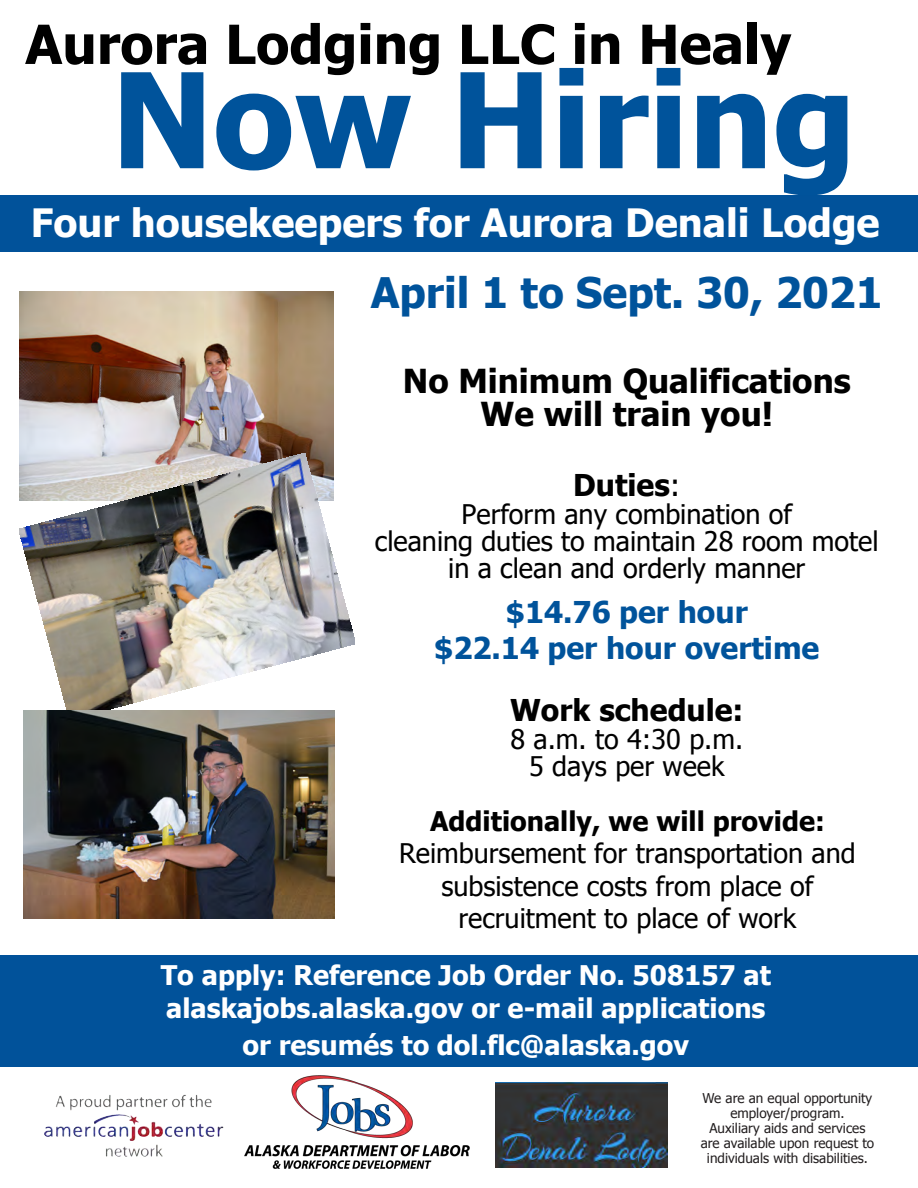
<style>
.page{position:relative;width:918px;height:1188px;background:#fff}
.page>*{position:absolute;margin:0;border:0;box-sizing:border-box;transform-origin:0 0}
.t1{font:700 132px "Tahoma";color:#00539b}
.t2{font:700 54px "Tahoma";color:#000}
.t3{font:700 42px "Tahoma";color:#00539b}
.t4{font:700 39px "Tahoma";color:#fff}
.t5{font:700 33px/33px "Tahoma";color:#000;text-align:center}
.t6{font:700 30px/36px "Tahoma";color:#00539b;text-align:center}
.t7{font:700 30px "Tahoma";color:#000}
.t8{font:27px/27px "Tahoma";color:#000;text-align:center}
.t9{font:700 27px/32.4px "Tahoma";color:#fff}
.t10{font:700 27px "Tahoma";color:#000}
.t11{font:13.5px/15px "Tahoma";color:#231f20;text-align:center}
.s1{font-weight:400}
</style>
<div class="page">
<img style="left:103px;top:1095px;width:100px;height:13px">
<div style="left:0;top:195px;width:918px;height:57px;background:#01529a"></div>
<div style="left:0;top:955px;width:918px;height:112px;background:#01529a"></div>
<img style="left:495px;top:1083px;width:172px;height:84px">
<img style="left:244px;top:1076px;width:226px;height:92px">
<img style="left:20px;top:292px;width:313px;height:161px">
<img style="left:19px;top:453px;width:336px;height:266px">
<img style="left:24px;top:711px;width:311px;height:207px">
<h2 class="t2" style="left:25px;top:6px;width:768px">Aurora Lodging LLC in Healy</h2>
<h1 class="t1" style="left:111px;top:28px;width:746px">Now Hiring</h1>
<h3 class="t4" style="left:31px;top:196px;width:851px">Four housekeepers for Aurora Denali Lodge</h3>
<h3 class="t3" style="left:371px;top:263px;width:513px">April 1 to Sept. 30, 2021</h3>
<p class="t5" style="left:403px;top:363px;width:449px">No Minimum Qualifications<br>We will train you!</p>
<p class="t7" style="left:573px;top:465px;width:109px">Duties<span class="s1">:</span></p>
<p class="t8" style="left:375px;top:502px;width:505px">Perform any combination of<br>cleaning duties to maintain 28 room motel in a clean and orderly manner</p>
<p class="t6" style="left:434px;top:592px;width:387px">$14.76 per hour<br>$22.14 per hour overtime</p>
<p class="t7" style="left:510px;top:689px;width:235px">Work schedule:</p>
<p class="t8" style="left:510px;top:724px;width:234px">8 a.m. to 4:30 p.m.<br>5 days per week</p>
<p class="t10" style="left:430px;top:802px;width:396px">Additionally, we will provide:</p>
<p class="t8" style="left:399px;top:836px;width:458px;line-height:32.4px">Reimbursement for transportation and subsistence costs from place of recruitment to place of work</p>
<p class="t9" style="left:161px;top:960px;width:612px">To apply: Reference Job Order No. 508157 at alaskajobs.alaska.gov or e-mail applications</p>
<p class="t9" style="left:243px;top:1030px;width:448px">or resumés to dol.flc@alaska.gov</p>
<p class="t11" style="left:701px;top:1090px;width:175px">We are an equal opportunity employer/program.<br>Auxiliary aids and services are available upon request to individuals with disabilities.</p>
</div>
